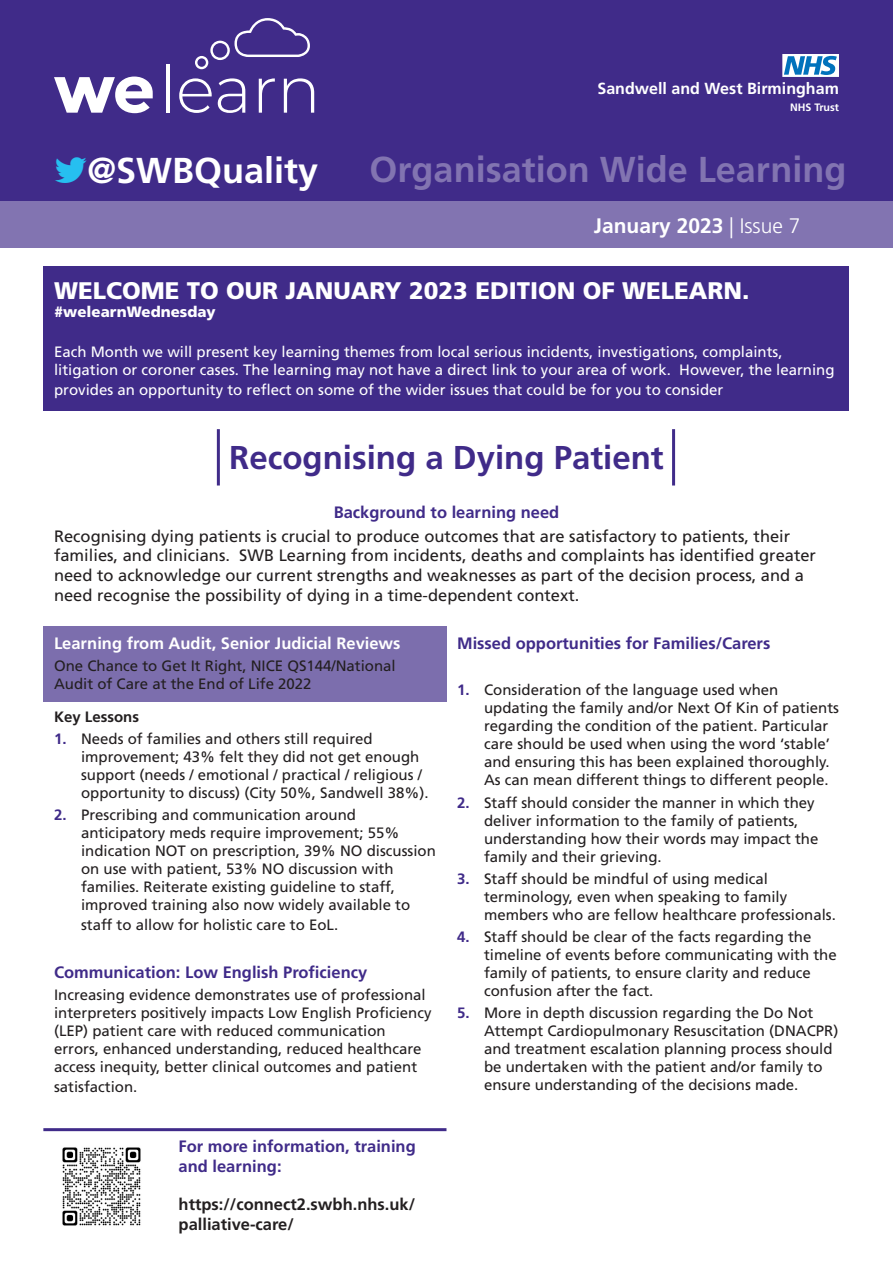
<style>
.page{position:relative;width:893px;height:1263px;background:#fff}
.page>*{position:absolute;margin:0;border:0;box-sizing:border-box;transform-origin:0 0}
.t1{font:700 36px "Frutiger LT Std";color:#8274b1}
.t2{font:700 36px "Frutiger LT Std";color:#fff}
.t3{font:700 33px "Frutiger LT Std";color:#402b89}
.t4{font:900 24px "Frutiger LT Std";color:#fff}
.t5{font:700 21px "Frutiger LT Std";color:#fff}
.t6{font:16.5px/19.8px "Frutiger LT Std";color:#231f20}
.t7{font:700 16.5px/19.8px "Frutiger LT Std";color:#402b89}
.t8{font:700 16.5px/19.8px "Frutiger LT Std";color:#231f20}
.t9{font:700 16.5px "Frutiger LT Std";color:#fff}
.t10{font:700 16.05px "Frutiger LT Std";color:#fff}
.t11{font:15px/18px "Frutiger LT Std";color:#231f20}
.t12{font:15px/18px "Frutiger LT Std";color:#fff}
.t13{font:900 15px "Frutiger LT Std";color:#fff}
.t14{font:700 15px "Frutiger LT Std";color:#231f20}
.t15{font:700 10.65px "Frutiger LT Std";color:#fff}
.s1{font-weight:300}
.s2{font-weight:700;color:#402b89}
</style>
<div class="page">
<div style="left:43px;top:626px;width:403px;height:76px;background:#7c6ead"></div>
<div style="left:43px;top:266px;width:805px;height:145px;background:#402b89"></div>
<div style="left:0;top:0;width:893px;height:201px;background:#402b89"></div>
<svg style="left:54px;top:77px;width:99px;height:36px"></svg>
<hr style="left:166px;top:64px;width:3px;height:49px;background:#fff">
<svg style="left:179px;top:78px;width:33px;height:35px"></svg>
<svg style="left:218px;top:78px;width:27px;height:35px"></svg>
<svg style="left:259px;top:78px;width:16px;height:35px"></svg>
<svg style="left:284px;top:78px;width:30px;height:35px"></svg>
<svg style="left:195px;top:18px;width:115px;height:51px"></svg>
<div style="left:0;top:201px;width:893px;height:47px;background:#8274b1"></div>
<svg style="left:782px;top:54px;width:57px;height:23px"></svg>
<hr style="left:217px;top:429px;width:3px;height:56px;background:#402b89">
<hr style="left:672px;top:429px;width:3px;height:56px;background:#402b89">
<img style="left:62px;top:1147px;width:79px;height:79px">
<hr style="left:43px;top:1128px;width:403px;height:3px;background:#402b89">
<p class="t2" style="left:87px;top:150px;width:232px">@SWBQuality</p>
<p class="t10" style="left:597px;top:79px;width:243px">Sandwell and West Birmingham</p>
<p class="t15" style="left:790px;top:101px;width:50px">NHS Trust</p>
<p class="t1" style="left:370px;top:148px;width:478px">Organisation Wide Learning</p>
<p class="t5" style="left:594px;top:213px;width:208px">January 2023 <span class="s1">| Issue 7</span></p>
<p class="t4" style="left:54px;top:276px;width:697px">WELCOME TO OUR JANUARY 2023 EDITION OF WELEARN.</p>
<p class="t13" style="left:54px;top:302px;width:163px">#welearnWednesday</p>
<p class="t12" style="left:54px;top:343px;width:782px">Each Month we will present key learning themes from local serious incidents, investigations, complaints, litigation or coroner cases. The learning may not have a direct link to your area of work. However, the learning</p>
<p class="t12" style="left:54px;top:381px;width:671px">provides an opportunity to reflect on some of the wider issues that could be for you to consider</p>
<p class="t3" style="left:229px;top:439px;width:436px">Recognising a Dying Patient</p>
<p class="t7" style="left:334px;top:502px;width:227px">Background to learning need</p>
<p class="t6" style="left:54px;top:526px;width:763px">Recognising dying patients is crucial to produce outcomes that are satisfactory to patients, their families, and clinicians. SWB Learning from incidents, deaths and complaints has identified greater need to acknowledge our current strengths and weaknesses as part of the decision process, and a need recognise the possibility of dying in a time-dependent context.</p>
<p class="t9" style="left:54px;top:633px;width:348px">Learning from Audit, Senior Judicial Reviews</p>
<p class="t11" style="left:54px;top:657px;width:343px">One Chance to Get It Right, NICE QS144/National<br>Audit of Care at the End of Life 2022</p>
<p class="t14" style="left:54px;top:708px;width:87px">Key Lessons</p>
<p class="t11" style="left:81px;top:730px;width:349px;text-indent:-27px"><span class="s2">1.</span> Needs of families and others still required improvement; 43% felt they did not get enough support (needs / emotional / practical / religious / opportunity to discuss) (City 50%, Sandwell 38%).</p>
<p class="t11" style="left:81px;top:806px;width:356px;text-indent:-27px"><span class="s2">2.</span> Prescribing and communication around anticipatory meds require improvement; 55% indication NOT on prescription, 39% NO discussion on use with patient, 53% NO discussion with families. Reiterate existing guideline to staff, improved training also now widely available to</p>
<p class="t11" style="left:81px;top:916px;width:259px">staff to allow for holistic care to EoL.</p>
<p class="t7" style="left:54px;top:963px;width:315px">Communication: Low English Proficiency</p>
<p class="t11" style="left:54px;top:986px;width:379px">Increasing evidence demonstrates use of professional interpreters positively impacts Low English Proficiency (LEP) patient care with reduced communication errors, enhanced understanding, reduced healthcare access inequity, better clinical outcomes and patient</p>
<p class="t11" style="left:54px;top:1078px;width:85px">satisfaction.</p>
<p class="t7" style="left:457px;top:633px;width:315px">Missed opportunities for Families/Carers</p>
<p class="t11" style="left:484px;top:681px;width:356px;text-indent:-27px"><span class="s2">1.</span> Consideration of the language used when updating the family and/or Next Of Kin of patients regarding the condition of the patient. Particular care should be used when using the word ‘stable’ and ensuring this has been explained thoroughly.<br>As can mean different things to different people.</p>
<p class="t11" style="left:484px;top:793px;width:336px;text-indent:-27px"><span class="s2">2.</span> Staff should consider the manner in which they deliver information to the family of patients, understanding how their words may impact the family and their grieving.</p>
<p class="t11" style="left:484px;top:870px;width:353px;text-indent:-27px"><span class="s2">3.</span> Staff should be mindful of using medical terminology, even when speaking to family members who are fellow healthcare professionals.</p>
<p class="t11" style="left:484px;top:928px;width:354px;text-indent:-27px"><span class="s2">4.</span> Staff should be clear of the facts regarding the timeline of events before communicating with the family of patients, to ensure clarity and reduce confusion after the fact.</p>
<p class="t11" style="left:484px;top:1004px;width:356px;text-indent:-27px"><span class="s2">5.</span> More in depth discussion regarding the Do Not Attempt Cardiopulmonary Resuscitation (DNACPR) and treatment escalation planning process should be undertaken with the patient and/or family to ensure understanding of the decisions made.</p>
<p class="t7" style="left:179px;top:1136px;width:239px">For more information, training and learning:</p>
<p class="t8" style="left:179px;top:1194px;width:238px">https://connect2.swbh.nhs.uk/ palliative-care/</p>
</div>
